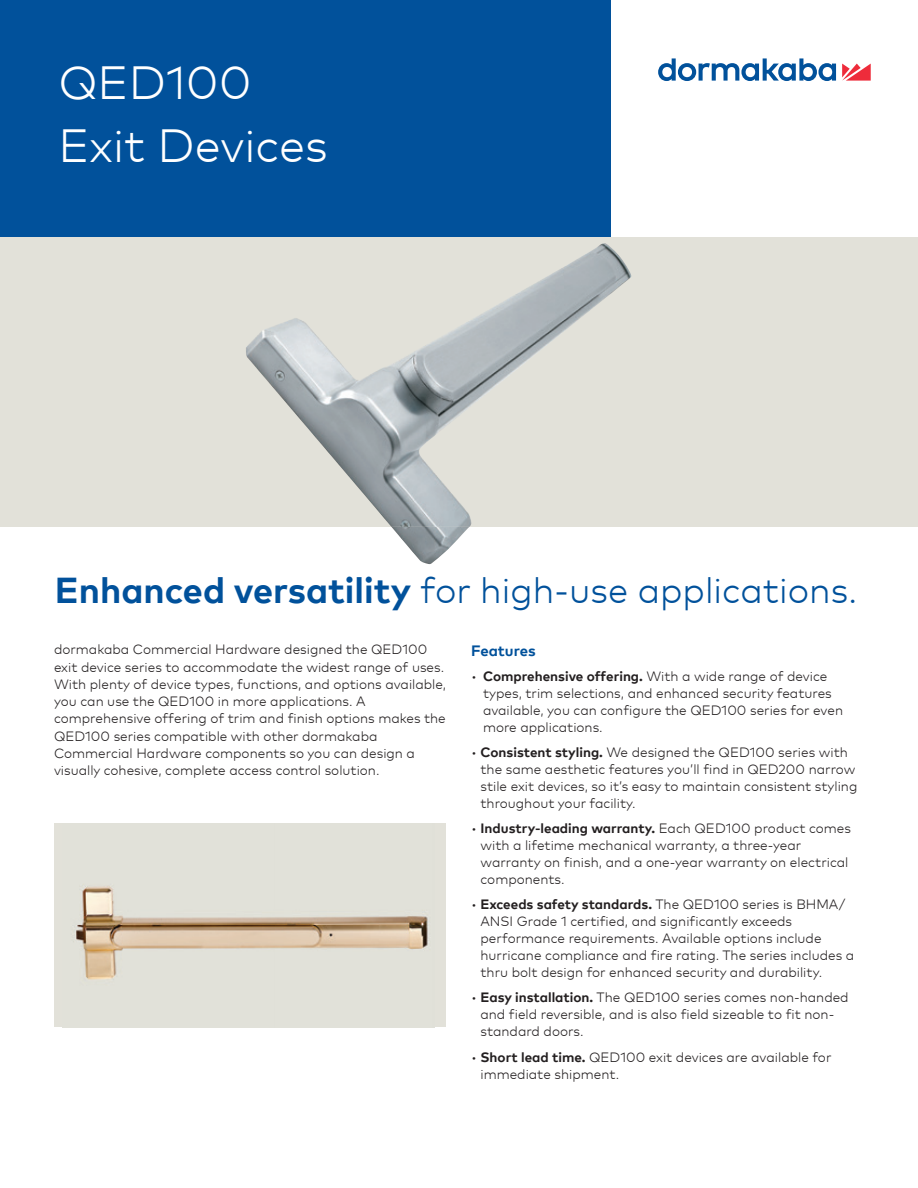
<style>
.page{position:relative;width:918px;height:1188px;background:#fff}
.page>*{position:absolute;margin:0;border:0;box-sizing:border-box;transform-origin:0 0}
.t1{font:300 46.5px/63px "Mark Pro";color:#fff}
.t2{font:300 36px "Mark Pro";color:#01519b}
.t3{font:700 15px "Mark Pro";letter-spacing:-.005em;color:#01519b}
.t4{font:300 13.5px/16.8px "Mark Pro";color:#231f20}
.s1{font-weight:700}
</style>
<div class="page">
<svg style="left:842px;top:64px;width:29px;height:17px"></svg>
<svg style="left:658px;top:58px;width:178px;height:23px"></svg>
<div style="left:0;top:0;width:611px;height:238px;background:#01519b"></div>
<div style="left:54px;top:824px;width:392px;height:203px;background:#e2e1d9"></div>
<img style="left:76px;top:886px;width:352px;height:94px">
<div style="left:0;top:238px;width:918px;height:289px;background:#e2e1d9"></div>
<img style="left:391px;top:527px;width:78px;height:37px">
<img style="left:246px;top:243px;width:385px;height:284px">
<h1 class="t1" style="left:58px;top:47px;width:271px">QED100<br>Exit Devices</h1>
<h2 class="t2" style="left:55px;top:563px;width:804px"><span class="s1">Enhanced versatility</span> for high-use applications.</h2>
<p class="t4" style="left:54px;top:640px;width:394px;line-height:17.2px">dormakaba Commercial Hardware designed the QED100 exit device series to accommodate the widest range of uses.<br>With plenty of device types, functions, and options available, you can use the QED100 in more applications. A comprehensive offering of trim and finish options makes the QED100 series compatible with other dormakaba Commercial Hardware components so you can design a visually cohesive, complete access control solution.</p>
<p class="t3" style="left:471px;top:639px;width:66px">Features</p>
<p class="t4" style="left:483px;top:667px;width:362px;text-indent:-12px">• <span class="s1">Comprehensive offering.</span> With a wide range of device types, trim selections, and enhanced security features available, you can configure the QED100 series for even more applications.</p>
<p class="t4" style="left:480px;top:743px;width:378px;text-indent:-9px">• <span class="s1">Consistent styling.</span> We designed the QED100 series with the same aesthetic features you’ll find in QED200 narrow stile exit devices, so it’s easy to maintain consistent styling throughout your facility.</p>
<p class="t4" style="left:480px;top:819px;width:372px;text-indent:-9px">• <span class="s1">Industry-leading warranty.</span> Each QED100 product comes with a lifetime mechanical warranty, a three-year warranty on finish, and a one-year warranty on electrical components.</p>
<p class="t4" style="left:480px;top:895px;width:375px;text-indent:-9px">• <span class="s1">Exceeds safety standards.</span> The QED100 series is BHMA/ ANSI Grade 1 certified, and significantly exceeds performance requirements. Available options include hurricane compliance and fire rating. The series includes a thru bolt design for enhanced security and durability.</p>
<p class="t4" style="left:480px;top:988px;width:370px;text-indent:-9px">• <span class="s1">Easy installation.</span> The QED100 series comes non-handed and field reversible, and is also field sizeable to fit non&shy;standard doors.</p>
<p class="t4" style="left:480px;top:1048px;width:353px;text-indent:-9px">• <span class="s1">Short lead time.</span> QED100 exit devices are available for immediate shipment.</p>
</div>
